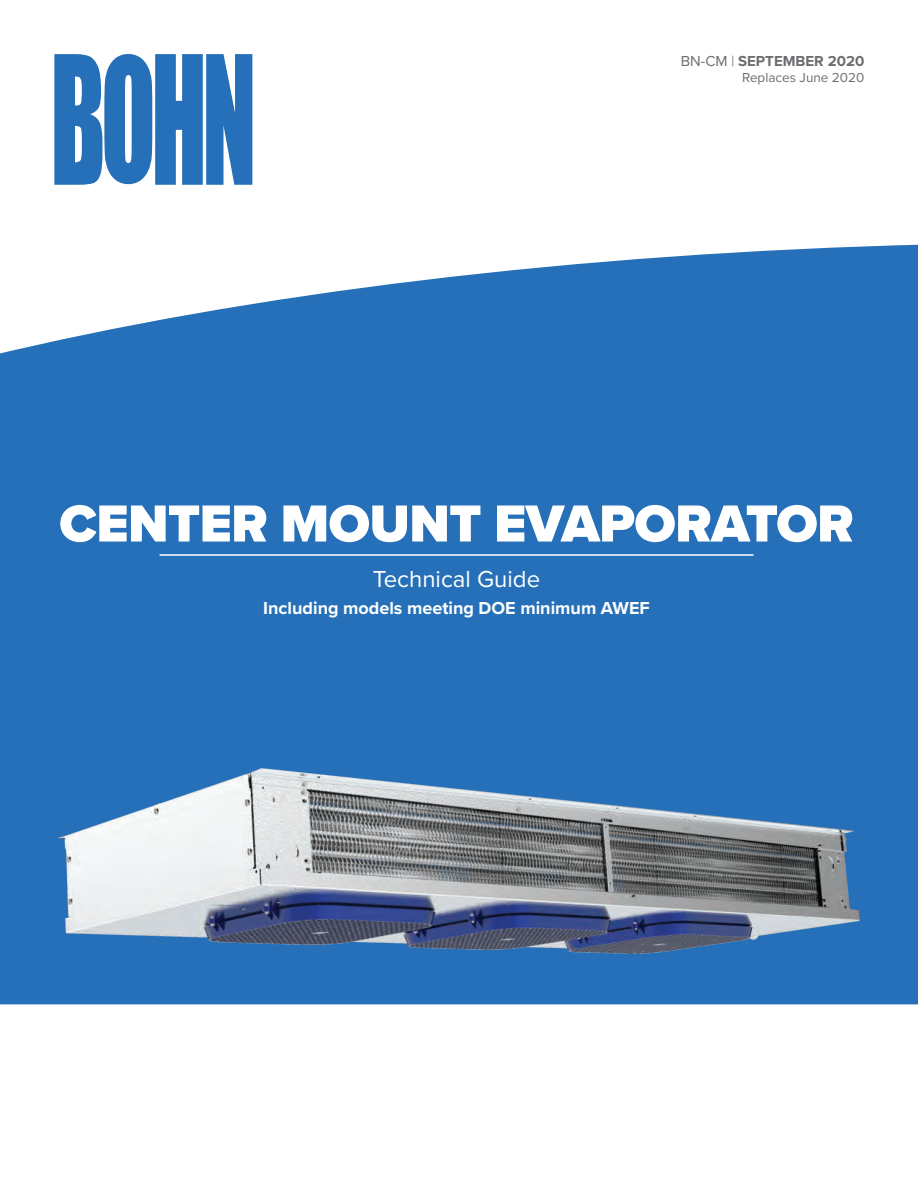
<style>
.page{position:relative;width:918px;height:1188px;background:#fff}
.page>*{position:absolute;margin:0;border:0;box-sizing:border-box;transform-origin:0 0}
.t1{font:900 54px "Proxima Nova";letter-spacing:-.01em;color:#fff}
.t2{font:24px "Proxima Nova";color:#fff}
.t3{font:700 18px "Proxima Nova";color:#fff}
.t4{font:700 15px "Proxima Nova";color:#6c6d70}
.t5{font:13.5px "Proxima Nova";color:#6c6d70}
.s1{font-weight:400}
</style>
<div class="page">
<div style="left:0;top:244px;width:918px;height:760px;background:#2570b8"></div>
<svg style="left:54px;top:54px;width:198px;height:131px"></svg>
<hr style="left:160px;top:554px;width:594px;height:2px;background:#fff">
<img style="left:58px;top:769px;width:802px;height:185px">
<p class="t4" style="left:681px;top:50px;width:185px"><span class="s1">BN-CM |</span> SEPTEMBER 2020</p>
<p class="t5" style="left:742px;top:68px;width:124px">Replaces June 2020</p>
<p class="t1" style="left:59px;top:483px;width:796px">CENTER MOUNT EVAPORATOR</p>
<p class="t2" style="left:373px;top:561px;width:169px">Technical Guide</p>
<p class="t3" style="left:263px;top:595px;width:388px">Including models meeting DOE minimum AWEF</p>
</div>
